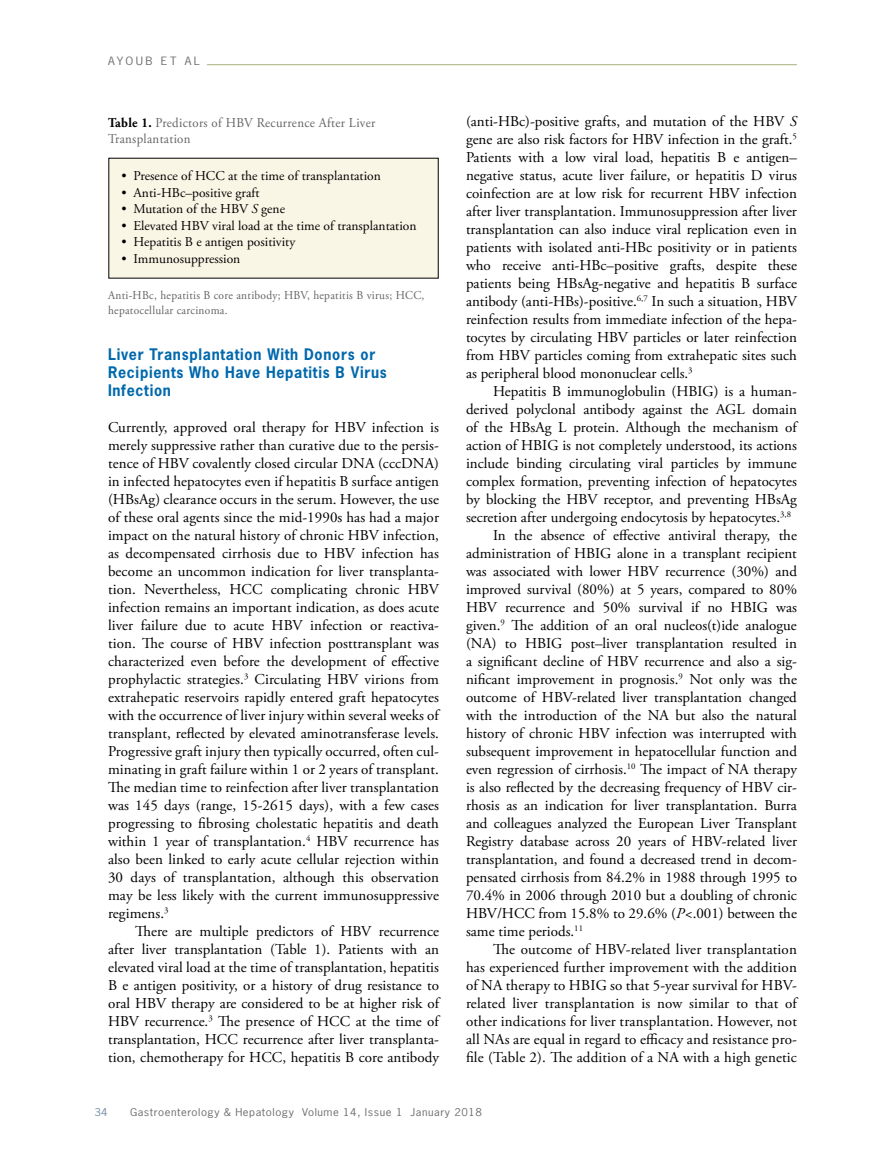
<style>
.page{position:relative;width:878px;height:1175px;background:#fff}
.page>*{position:absolute;margin:0;border:0;box-sizing:border-box;transform-origin:0 0}
.t1{font:15px/18px "Adobe Garamond Pro";color:#000;text-align:justify}
.t2{font:700 15px/18px "News Gothic Std";letter-spacing:.05em;color:#0068ac;scale:.95 1}
.t3{font:13.5px "Adobe Garamond Pro";color:#000}
.t4{font:13.5px/16.5px "Adobe Garamond Pro";letter-spacing:.025em;color:#636466;scale:.95 1}
.t5{font:12px/15px "Adobe Garamond Pro";letter-spacing:.025em;color:#636466;scale:.95 1}
.t6{font:10.8px "News Gothic Std";letter-spacing:.2em;color:#6d6e71;scale:1.11 1}
.t7{font:10.2px "News Gothic Std";letter-spacing:.05em;color:#6d6e71;scale:1.11 1}
.t8{font:10.2px "News Gothic Std";color:#738ba5;scale:1.11 1}
.s1{font-weight:700;color:#000}
.s2{font-style:italic}
</style>
<div class="page">
<hr style="left:207px;top:64px;width:589px;height:1px;background:#a9b07b">
<div style="left:109px;top:158px;width:329px;height:120px;background:#faf6e6"></div>
<p class="t6" style="left:108px;top:54px;width:84px">AYOUB ET AL</p>
<p class="t4" style="left:108px;top:115px;width:283px"><span class="s1">Table 1.</span> Predictors of HBV Recurrence After Liver<br>Transplantation</p>
<p class="t3" style="left:122px;top:168px;width:261px">• Presence of HCC at the time of transplantation</p>
<p class="t3" style="left:122px;top:184px;width:139px">• Anti-HBc–positive graft</p>
<p class="t3" style="left:122px;top:201px;width:165px">• Mutation of the HBV <span class="s2">S</span> gene</p>
<p class="t3" style="left:122px;top:217px;width:296px">• Elevated HBV viral load at the time of transplantation</p>
<p class="t3" style="left:122px;top:234px;width:175px">• Hepatitis B e antigen positivity</p>
<p class="t3" style="left:122px;top:250px;width:120px">• Immunosuppression</p>
<p class="t5" style="left:108px;top:288px;width:334px">Anti-HBc, hepatitis B core antibody; HBV, hepatitis B virus; HCC, hepatocellular carcinoma.</p>
<p class="t2" style="left:108px;top:345px;width:295px">Liver Transplantation With Donors or<br>Recipients Who Have Hepatitis B Virus<br>Infection</p>
<p class="t1" style="left:108px;top:419px;width:332px">Currently, approved oral therapy for HBV infection is merely suppressive rather than curative due to the persis&shy;tence of HBV covalently closed circular DNA (cccDNA) in infected hepatocytes even if hepatitis B surface antigen (HBsAg) clearance occurs in the serum. However, the use of these oral agents since the mid-1990s has had a major impact on the natural history of chronic HBV infection, as decompensated cirrhosis due to HBV infection has become an uncommon indication for liver transplanta&shy;tion. Nevertheless, HCC complicating chronic HBV infection remains an important indication, as does acute liver failure due to acute HBV infection or reactiva&shy;tion. The course of HBV infection posttransplant was characterized even before the development of effective prophylactic strategies.<sup>3</sup> Circulating HBV virions from extrahepatic reservoirs rapidly entered graft hepatocytes with the occurrence of liver injury within several weeks of transplant, reflected by elevated aminotransferase levels.<br>Progressive graft injury then typically occurred, often cul&shy;minating in graft failure within 1 or 2 years of transplant.<br>The median time to reinfection after liver transplantation was 145 days (range, 15-2615 days), with a few cases progressing to fibrosing cholestatic hepatitis and death within 1 year of transplantation.<sup>4</sup> HBV recurrence has also been linked to early acute cellular rejection within 30 days of transplantation, although this observation may be less likely with the current immunosuppressive regimens.<sup>3</sup></p>
<p class="t1" style="left:108px;top:923px;width:332px;text-indent:27px">There are multiple predictors of HBV recurrence after liver transplantation (Table 1). Patients with an elevated viral load at the time of transplantation, hepatitis B e antigen positivity, or a history of drug resistance to oral HBV therapy are considered to be at higher risk of HBV recurrence.<sup>3</sup> The presence of HCC at the time of transplantation, HCC recurrence after liver transplanta&shy;tion, chemotherapy for HCC, hepatitis B core antibody</p>
<p class="t1" style="left:466px;top:113px;width:332px">(anti-HBc)-positive grafts, and mutation of the HBV <span class="s2">S </span>gene are also risk factors for HBV infection in the graft.<sup>5<br></sup>Patients with a low viral load, hepatitis B e antigen– negative status, acute liver failure, or hepatitis D virus coinfection are at low risk for recurrent HBV infection after liver transplantation. Immunosuppression after liver transplantation can also induce viral replication even in patients with isolated anti-HBc positivity or in patients who receive anti-HBc–positive grafts, despite these patients being HBsAg-negative and hepatitis B surface antibody (anti-HBs)-positive.<sup>6,7</sup> In such a situation, HBV reinfection results from immediate infection of the hepa&shy;tocytes by circulating HBV particles or later reinfection from HBV particles coming from extrahepatic sites such as peripheral blood mononuclear cells.<sup>3</sup></p>
<p class="t1" style="left:493px;top:383px;width:305px">Hepatitis B immunoglobulin (HBIG) is a human-</p>
<p class="t1" style="left:466px;top:401px;width:332px">derived polyclonal antibody against the AGL domain</p>
<p class="t1" style="left:466px;top:419px;width:332px">of the HBsAg L protein. Although the mechanism of</p>
<p class="t1" style="left:466px;top:437px;width:332px">action of HBIG is not completely understood, its actions</p>
<p class="t1" style="left:466px;top:455px;width:332px">include binding circulating viral particles by immune</p>
<p class="t1" style="left:466px;top:473px;width:332px">complex formation, preventing infection of hepatocytes</p>
<p class="t1" style="left:466px;top:491px;width:332px">by blocking the HBV receptor, and preventing HBsAg</p>
<p class="t1" style="left:466px;top:509px;width:326px">secretion after undergoing endocytosis by hepatocytes.<sup>3,8</sup></p>
<p class="t1" style="left:493px;top:527px;width:305px">In the absence of effective antiviral therapy, the</p>
<p class="t1" style="left:466px;top:545px;width:332px">administration of HBIG alone in a transplant recipient</p>
<p class="t1" style="left:466px;top:563px;width:332px">was associated with lower HBV recurrence (30%) and</p>
<p class="t1" style="left:466px;top:581px;width:332px">improved survival (80%) at 5 years, compared to 80%</p>
<p class="t1" style="left:466px;top:599px;width:332px">HBV recurrence and 50% survival if no HBIG was</p>
<p class="t1" style="left:466px;top:617px;width:332px">given.<sup>9</sup> The addition of an oral nucleos(t)ide analogue</p>
<p class="t1" style="left:466px;top:635px;width:332px">(NA) to HBIG post–liver transplantation resulted in</p>
<p class="t1" style="left:466px;top:653px;width:332px">a significant decline of HBV recurrence and also a sig-</p>
<p class="t1" style="left:466px;top:671px;width:332px">nificant improvement in prognosis.<sup>9</sup> Not only was the</p>
<p class="t1" style="left:466px;top:689px;width:332px">outcome of HBV-related liver transplantation changed</p>
<p class="t1" style="left:466px;top:707px;width:332px">with the introduction of the NA but also the natural</p>
<p class="t1" style="left:466px;top:725px;width:332px">history of chronic HBV infection was interrupted with</p>
<p class="t1" style="left:466px;top:743px;width:332px">subsequent improvement in hepatocellular function and</p>
<p class="t1" style="left:466px;top:761px;width:332px">even regression of cirrhosis.<sup>10</sup> The impact of NA therapy</p>
<p class="t1" style="left:466px;top:779px;width:332px">is also reflected by the decreasing frequency of HBV cir-</p>
<p class="t1" style="left:466px;top:797px;width:332px">rhosis as an indication for liver transplantation. Burra</p>
<p class="t1" style="left:466px;top:815px;width:332px">and colleagues analyzed the European Liver Transplant</p>
<p class="t1" style="left:466px;top:833px;width:332px">Registry database across 20 years of HBV-related liver</p>
<p class="t1" style="left:466px;top:851px;width:332px">transplantation, and found a decreased trend in decom-</p>
<p class="t1" style="left:466px;top:869px;width:332px">pensated cirrhosis from 84.2% in 1988 through 1995 to</p>
<p class="t1" style="left:466px;top:887px;width:332px">70.4% in 2006 through 2010 but a doubling of chronic</p>
<p class="t1" style="left:466px;top:905px;width:332px">HBV/HCC from 15.8% to 29.6% (<span class="s2">P&lt;</span>.001) between the</p>
<p class="t1" style="left:466px;top:923px;width:118px">same time periods.<sup>11</sup></p>
<p class="t1" style="left:493px;top:941px;width:305px">The outcome of HBV-related liver transplantation</p>
<p class="t1" style="left:466px;top:959px;width:332px">has experienced further improvement with the addition</p>
<p class="t1" style="left:466px;top:977px;width:332px">of NA therapy to HBIG so that 5-year survival for HBV-</p>
<p class="t1" style="left:466px;top:995px;width:332px">related liver transplantation is now similar to that of</p>
<p class="t1" style="left:466px;top:1013px;width:332px">other indications for liver transplantation. However, not</p>
<p class="t1" style="left:466px;top:1031px;width:332px">all NAs are equal in regard to efficacy and resistance pro-</p>
<p class="t1" style="left:466px;top:1049px;width:332px">file (Table 2). The addition of a NA with a high genetic</p>
<p class="t8" style="left:94px;top:1105px;width:13px">34</p>
<p class="t7" style="left:130px;top:1105px;width:319px">Gastroenterology &amp; Hepatology Volume 14, Issue 1 January 2018</p>
</div>
